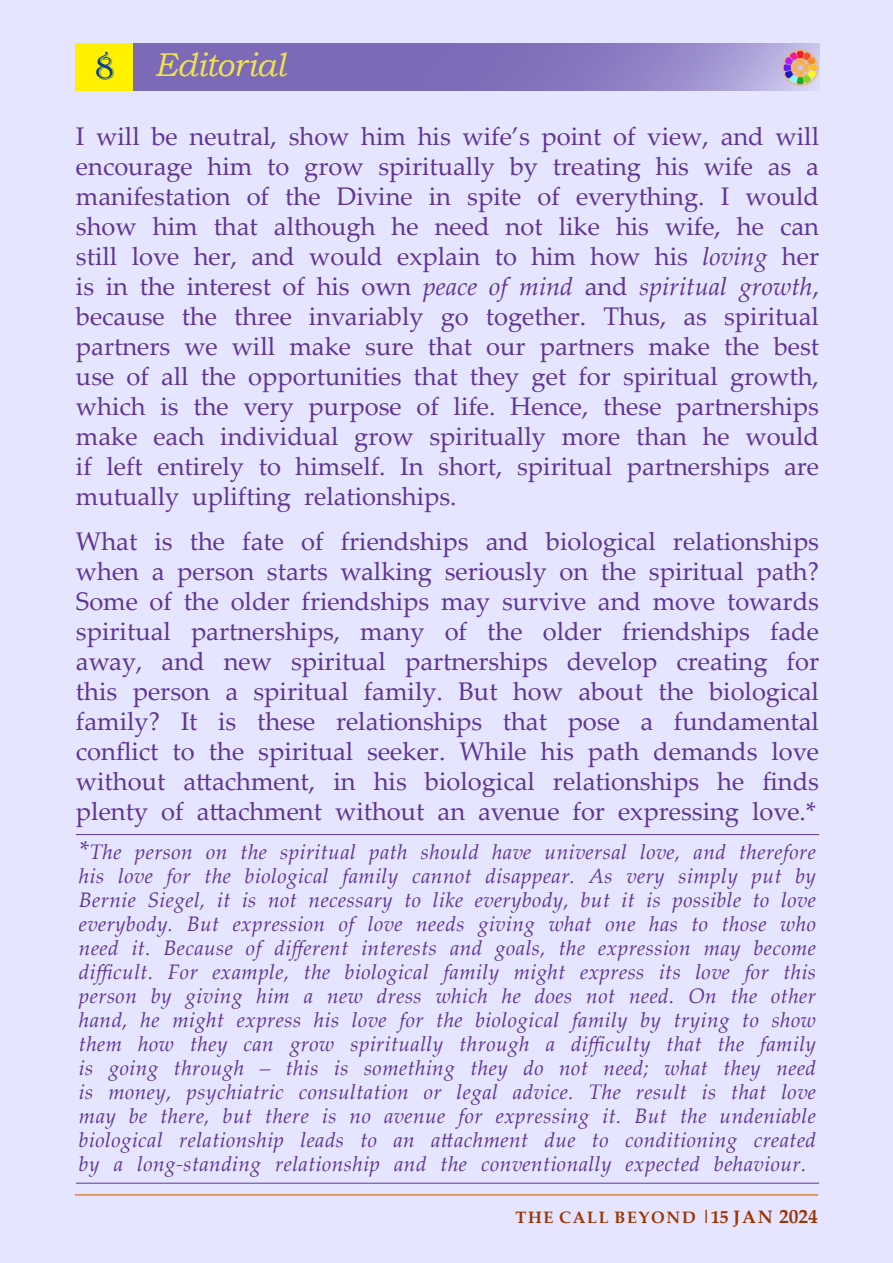
<style>
.page{position:relative;width:893px;height:1263px;background:#e5e5ff}
.page>*{position:absolute;margin:0;border:0;box-sizing:border-box;transform-origin:0 0}
.t1{font:italic 33px "Bookman Old Style";letter-spacing:-.015em;color:#efe34b}
.t2{font:25.5px/30px "Palatino Linotype";color:#603595;text-align:justify}
.t3{font:italic 21px/24px "Palatino Linotype";letter-spacing:.02em;color:#603595;text-align:justify}
.t4{font:700 16.5px "Palatino Linotype";letter-spacing:.1em;color:#9c3600}
.s1{font-family:"Algerian";font-style:normal;color:#004095}
.s2{font-style:italic}
.s3{font-size:25.5px}
.s4{font-size:18px}
.s5{font-size:19.5px}
</style>
<div class="page">
<hr style="left:75px;top:1194px;width:743px;height:2px;background:#de8544">
<div style="left:76px;top:43px;width:57px;height:48px;background:#fff100"></div>
<svg style="left:134px;top:43px;width:686px;height:48px;background:#8877c0"></svg>
<hr style="left:76px;top:834px;width:743px;height:1px;background:#603595">
<hr style="left:76px;top:1183px;width:743px;height:1px;background:#603595">
<svg style="left:783px;top:51px;width:34px;height:33px"></svg>
<div style="left:797px;top:64px;width:7px;height:7px;border:1px solid #ffad36;border-radius:50%"></div>
<div style="left:791px;top:59px;width:18px;height:18px;border:1px solid #ffad36;border-radius:50%"></div>
<div style="left:783px;top:50px;width:35px;height:35px;border:1px solid #ffad36;border-radius:50%"></div>
<p class="t1" style="left:95px;top:45px;width:191px"><span class="s1">8</span> Editorial</p>
<p class="t2" style="left:76px;top:124px;width:745px">I will be neutral, show him his wife’s point of view, and will encourage him to grow spiritually by treating his wife as a manifestation of the Divine in spite of everything. I would show him that although he need not like his wife, he can still love her, and would explain to him how his <span class="s2">loving</span> her is in the interest of his own <span class="s2">peace of mind</span> and <span class="s2">spiritual growth</span>, because the three invariably go together. Thus, as spiritual partners we will make sure that our partners make the best use of all the opportunities that they get for spiritual growth, which is the very purpose of life. Hence, these partnerships make each individual grow spiritually more than he would if left entirely to himself. In short, spiritual partnerships are mutually uplifting relationships.</p>
<p class="t2" style="left:76px;top:529px;width:745px">What is the fate of friendships and biological relationships when a person starts walking seriously on the spiritual path?<br>Some of the older friendships may survive and move towards spiritual partnerships, many of the older friendships fade away, and new spiritual partnerships develop creating for this person a spiritual family. But how about the biological family? It is these relationships that pose a fundamental con昀氀ict to the spiritual seeker. While his path demands love without a琀琀achment, in his biological relationships he 昀椀nds plenty of a琀琀achment without an avenue for expressing love.*</p>
<p class="t3" style="left:79px;top:842px;width:739px"><span class="s3">*</span>The person on the spiritual path should have universal love, and therefore his love for the biological family cannot disappear. As very simply put by Bernie Siegel, it is not necessary to like everybody, but it is possible to love everybody. But expression of love needs giving what one has to those who need it. Because of di昀昀erent interests and goals, the expression may become di昀케cult. For example, the biological family might express its love for this person by giving him a new dress which he does not need. On the other hand, he might express his love for the biological family by trying to show them how they can grow spiritually through a di昀케culty that the family is going through – this is something they do not need; what they need is money, psychiatric consultation or legal advice. The result is that love may be there, but there is no avenue for expressing it. But the undeniable biological relationship leads to an a琀琀achment due to conditioning created by a long-standing relationship and the conventionally expected behaviour.</p>
<p class="t4" style="left:515px;top:1210px;width:304px">THE CALL BEYOND <span class="s4">|15 JAN</span> <span class="s5">2024</span></p>
</div>
